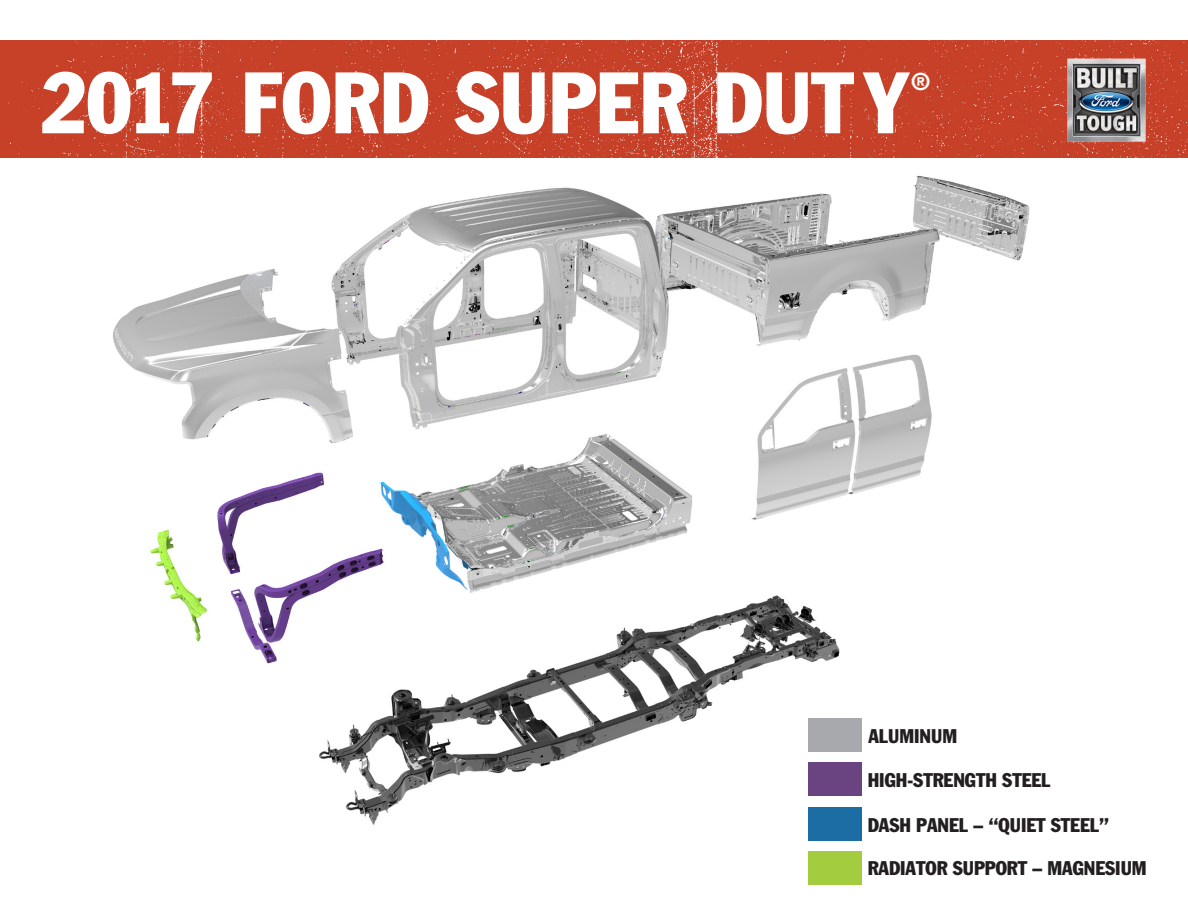
<style>
.page{position:relative;width:1188px;height:918px;background:#fff}
.page>*{position:absolute;margin:0;border:0;box-sizing:border-box;transform-origin:0 0}
.t1{font:condensed 85.5px "Franklin Gothic";color:#fff}
.t2{font:condensed 24px "Franklin Gothic";color:#fff}
.t3{font:condensed 19.5px "Franklin Gothic";color:#231f20}
</style>
<div class="page">
<img style="left:113px;top:175px;width:917px;height:650px">
<img style="left:0;top:40px;width:1188px;height:118px">
<div style="left:808px;top:718px;width:54px;height:34px;background:#a8a9ad"></div>
<div style="left:808px;top:762px;width:54px;height:34px;background:#6a4480"></div>
<div style="left:808px;top:807px;width:54px;height:34px;background:#1d6da5"></div>
<div style="left:808px;top:851px;width:54px;height:34px;background:#a3cd3f"></div>
<img style="left:1066px;top:57px;width:82px;height:86px">
<p class="t1" style="left:40px;top:51px;width:870px">2017 FORD SUPER DUTY</p>
<p class="t2" style="left:911px;top:67px;width:21px">®</p>
<p class="t3" style="left:868px;top:724px;width:90px">ALUMINUM</p>
<p class="t3" style="left:868px;top:768px;width:184px">HIGH-STRENGTH STEEL</p>
<p class="t3" style="left:868px;top:813px;width:243px">DASH PANEL – “QUIET STEEL”</p>
<p class="t3" style="left:868px;top:856px;width:281px">RADIATOR SUPPORT – MAGNESIUM</p>
</div>
